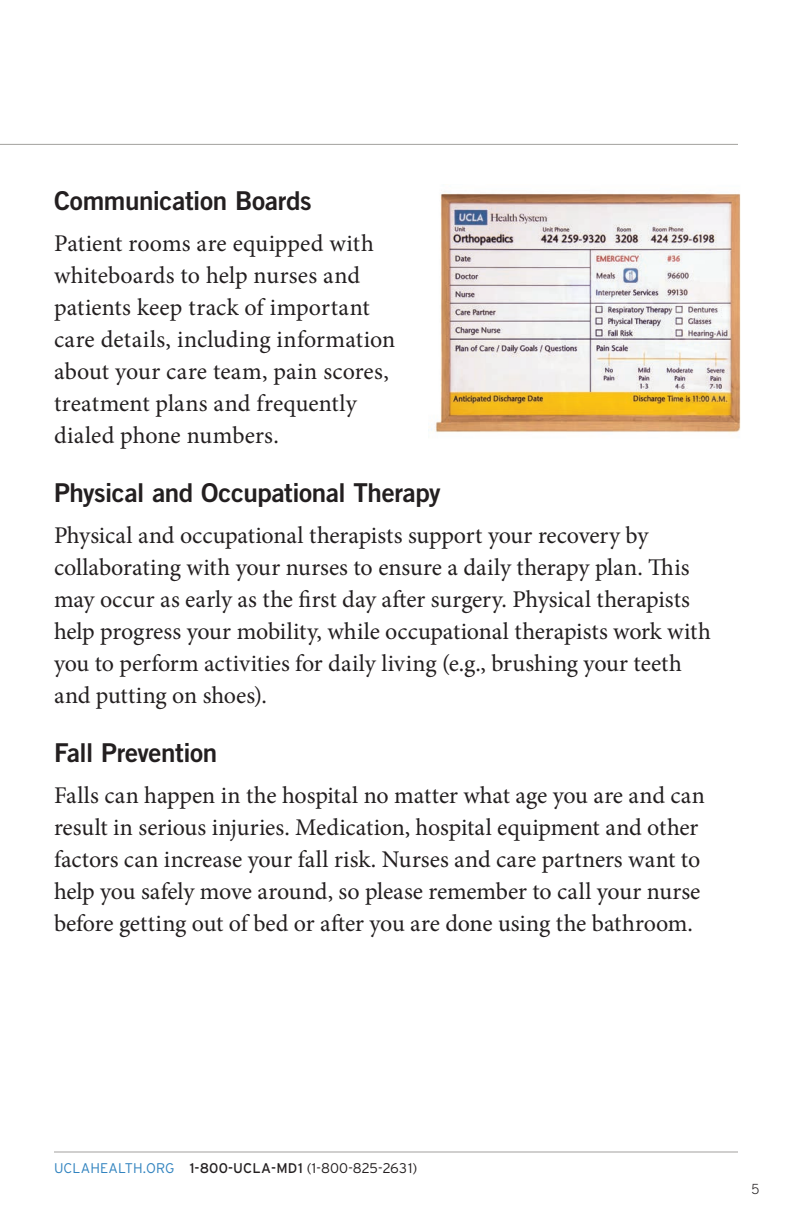
<style>
.page{position:relative;width:792px;height:1224px;background:#fff}
.page>*{position:absolute;margin:0;border:0;box-sizing:border-box;transform-origin:0 0}
.Subhead__black{font:26px "Trade Gothic Bold Two";letter-spacing:-.015em;color:#231f20}
.t1{font:24px/32px "Minion Pro";color:#231f20}
.t2{font:300 14px "Interstate";letter-spacing:.01em;color:#231f20}
.t3{font:300 14px "Trade Gothic";color:#231f20}
.s1{color:#3183bf}
.s2{font-weight:400}
</style>
<div class="page">
<hr style="left:54px;top:1152px;width:684px;height:1px;background:#a2a19e">
<hr style="left:0;top:144px;width:738px;height:1px;background:#a2a19e">
<img style="left:429px;top:191px;width:312px;height:242px">
<p class="Subhead__black" style="left:54px;top:184px;width:259px">Communication Boards</p>
<p class="t1" style="left:54px;top:227px;width:343px">Patient rooms are equipped with whiteboards to help nurses and patients keep track of important care details, including information about your care team, pain scores, treatment plans and frequently dialed phone numbers.</p>
<p class="Subhead__black" style="left:54px;top:476px;width:388px">Physical and Occupational Therapy</p>
<p class="t1" style="left:54px;top:519px;width:658px">Physical and occupational therapists support your recovery by collaborating with your nurses to ensure a daily therapy plan. This may occur as early as the first day after surgery. Physical therapists help progress your mobility, while occupational therapists work with you to perform activities for daily living (e.g., brushing your teeth and putting on shoes).</p>
<p class="Subhead__black" style="left:54px;top:736px;width:165px">Fall Prevention</p>
<p class="t1" style="left:54px;top:779px;width:653px">Falls can happen in the hospital no matter what age you are and can result in serious injuries. Medication, hospital equipment and other factors can increase your fall risk. Nurses and care partners want to help you safely move around, so please remember to call your nurse before getting out of bed or after you are done using the bathroom.</p>
<p class="t2" style="left:54px;top:1160px;width:365px"><span class="s1">UCLAHEALTH.ORG</span> <span class="s2">1-800-UCLA-MD1</span> (1-800-825-2631)</p>
<p class="t3" style="left:752px;top:1180px;width:9px">5</p>
</div>
